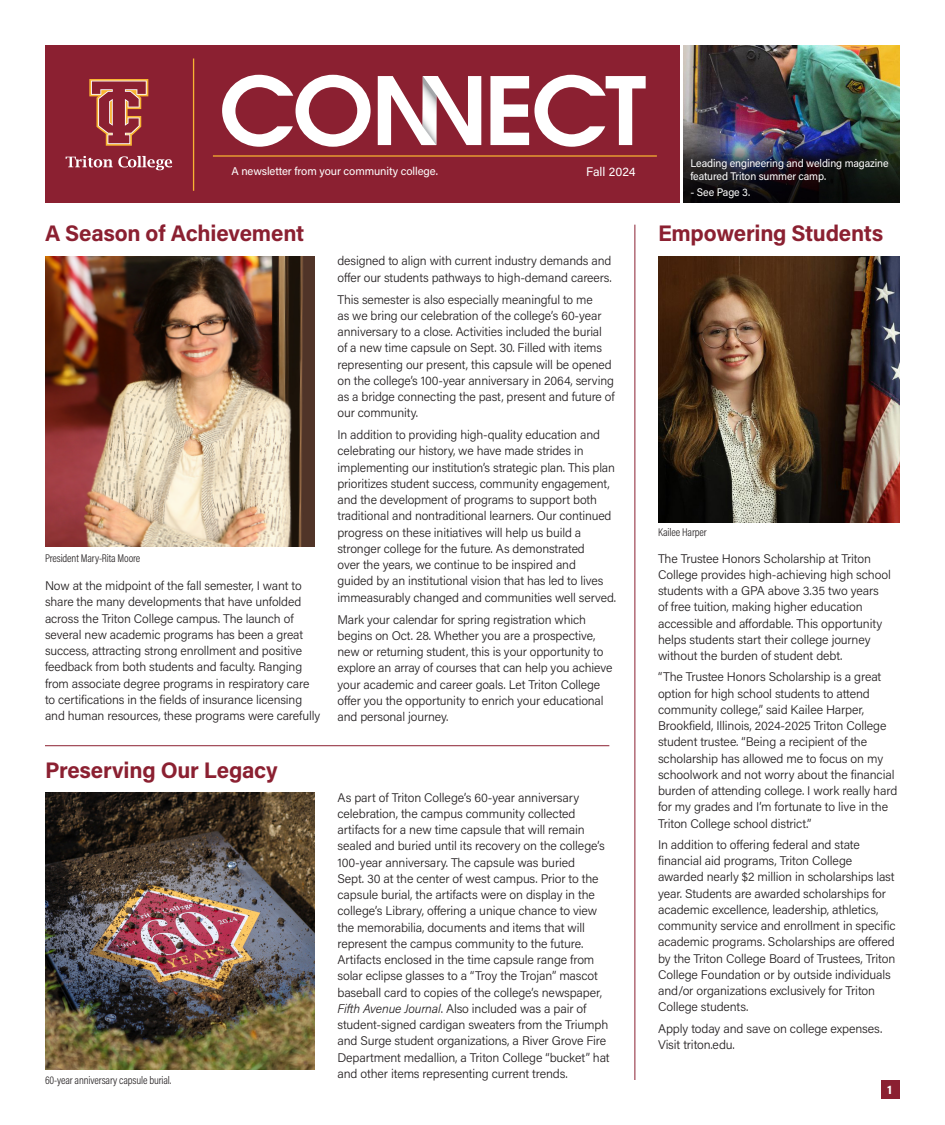
<style>
.page{position:relative;width:945px;height:1125px;background:#fff}
.page>*{position:absolute;margin:0;border:0;box-sizing:border-box;transform-origin:0 0}
.Titles{font:700 22.5px "Acumin Pro";letter-spacing:-.01em;color:#8b2031}
.Text{font:700 22.5px "Acumin Pro";letter-spacing:-.01em;color:#8b2031}
.Text-2{font:300 12.5px/16.2px "Acumin Pro";letter-spacing:-.01em;color:#231f20}
.t1{font:12.5px "Acumin Pro";color:#fff}
.t2{font:700 12.5px "Acumin Pro";color:#fff}
.Text-3{font:300 11.25px "Acumin Pro Cond";letter-spacing:-.01em;color:#231f20}
.t3{font:11.25px "Acumin Pro";letter-spacing:-.01em;color:#fff}
.t4{font:11px/13.1px "Acumin Pro";letter-spacing:-.01em;color:#fff;scale:.96 1}
.s1{font-style:italic}
</style>
<div class="page">
<img style="left:683px;top:45px;width:217px;height:157px">
<div style="left:45px;top:45px;width:635px;height:157px;background:#8b2031"></div>
<svg style="left:66px;top:156px;width:107px;height:14px"></svg>
<svg style="left:89px;top:79px;width:60px;height:67px"></svg>
<hr style="left:193px;top:59px;width:1px;height:132px;background:#f8b432">
<hr style="left:213px;top:155px;width:444px;height:2px;background:#f8b432">
<svg style="left:222px;top:75px;width:149px;height:72px"></svg>
<svg style="left:378px;top:75px;width:268px;height:72px"></svg>
<div style="left:882px;top:1080px;width:18px;height:18px;background:#8b2031"></div>
<hr style="left:45px;top:745px;width:564px;height:1px;background:#8b2031">
<img style="left:45px;top:793px;width:270px;height:276px">
<hr style="left:635px;top:225px;width:1px;height:855px;background:#8b2031">
<img style="left:45px;top:256px;width:270px;height:290px">
<img style="left:658px;top:256px;width:242px;height:267px">
<p class="t3" style="left:231px;top:163px;width:208px">A newsletter from your community college.</p>
<p class="Titles" style="left:45px;top:217px;width:261px">A Season of Achievement</p>
<p class="t1" style="left:586px;top:163px;width:51px">Fall 2024</p>
<p class="t4" style="left:690px;top:156px;width:208px">Leading engineering and welding magazine featured Triton summer camp.</p>
<p class="t4" style="left:690px;top:185px;width:64px">- See Page 3.</p>
<p class="Text" style="left:658px;top:217px;width:227px">Empowering Students</p>
<p class="Text-2" style="left:338px;top:252px;width:276px">designed to align with current industry demands and offer our students pathways to high-demand careers.</p>
<p class="Text-2" style="left:338px;top:291px;width:279px">This semester is also especially meaningful to me<br>as we bring our celebration of the college’s 60-year anniversary to a close. Activities included the burial of a new time capsule on Sept. 30. Filled with items representing our present, this capsule will be opened on the college’s 100-year anniversary in 2064, serving as a bridge connecting the past, present and future of our community.</p>
<p class="Text-2" style="left:338px;top:426px;width:280px">In addition to providing high-quality education and celebrating our history, we have made strides in implementing our institution’s strategic plan. This plan prioritizes student success, community engagement, and the development of programs to support both traditional and nontraditional learners. Our continued progress on these initiatives will help us build a stronger college for the future. As demonstrated<br>over the years, we continue to be inspired and<br>guided by an institutional vision that has led to lives immeasurably changed and communities well served.</p>
<p class="Text-2" style="left:338px;top:611px;width:277px">Mark your calendar for spring registration which begins on Oct. 28. Whether you are a prospective, new or returning student, this is your opportunity to explore an array of courses that can help you achieve your academic and career goals. Let Triton College offer you the opportunity to enrich your educational and personal journey.</p>
<p class="Text-3" style="left:658px;top:525px;width:50px">Kailee Harper</p>
<p class="Text-3" style="left:45px;top:550px;width:97px">President Mary-Rita Moore</p>
<p class="Text-2" style="left:658px;top:550px;width:234px">The Trustee Honors Scholarship at Triton College provides high-achieving high school students with a GPA above 3.35 two years of free tuition, making higher education accessible and affordable. This opportunity helps students start their college journey without the burden of student debt.</p>
<p class="Text-2" style="left:658px;top:668px;width:241px">“The Trustee Honors Scholarship is a great option for high school students to attend community college,” said Kailee Harper, Brookfield, Illinois, 2024-2025 Triton College student trustee. “Being a recipient of the scholarship has allowed me to focus on my schoolwork and not worry about the financial burden of attending college. I work really hard for my grades and I’m fortunate to live in the Triton College school district.”</p>
<p class="Text-2" style="left:658px;top:836px;width:239px">In addition to offering federal and state financial aid programs, Triton College awarded nearly $2 million in scholarships last year. Students are awarded scholarships for academic excellence, leadership, athletics, community service and enrollment in specific academic programs. Scholarships are offered by the Triton College Board of Trustees, Triton College Foundation or by outside individuals and/or organizations exclusively for Triton College students.</p>
<p class="Text-2" style="left:658px;top:1020px;width:226px">Apply today and save on college expenses.<br>Visit triton.edu.</p>
<p class="Text-2" style="left:45px;top:577px;width:277px">Now at the midpoint of the fall semester, I want to share the many developments that have unfolded across the Triton College campus. The launch of several new academic programs has been a great success, attracting strong enrollment and positive feedback from both students and faculty. Ranging from associate degree programs in respiratory care to certifications in the fields of insurance licensing and human resources, these programs were carefully</p>
<p class="Titles" style="left:45px;top:754px;width:234px">Preserving Our Legacy</p>
<p class="Text-2" style="left:338px;top:789px;width:274px">As part of Triton College’s 60-year anniversary celebration, the campus community collected artifacts for a new time capsule that will remain sealed and buried until its recovery on the college’s 100-year anniversary. The capsule was buried<br>Sept. 30 at the center of west campus. Prior to the capsule burial, the artifacts were on display in the college’s Library, offering a unique chance to view the memorabilia, documents and items that will represent the campus community to the future.<br>Artifacts enclosed in the time capsule range from solar eclipse glasses to a “Troy the Trojan” mascot baseball card to copies of the college’s newspaper, <span class="s1">Fifth Avenue Journal</span>. Also included was a pair of student-signed cardigan sweaters from the Triumph and Surge student organizations, a River Grove Fire Department medallion, a Triton College “bucket” hat and other items representing current trends.</p>
<p class="Text-3" style="left:45px;top:1073px;width:128px">60-year anniversary capsule burial.</p>
<p class="t2" style="left:887px;top:1080px;width:6px">1</p>
</div>
